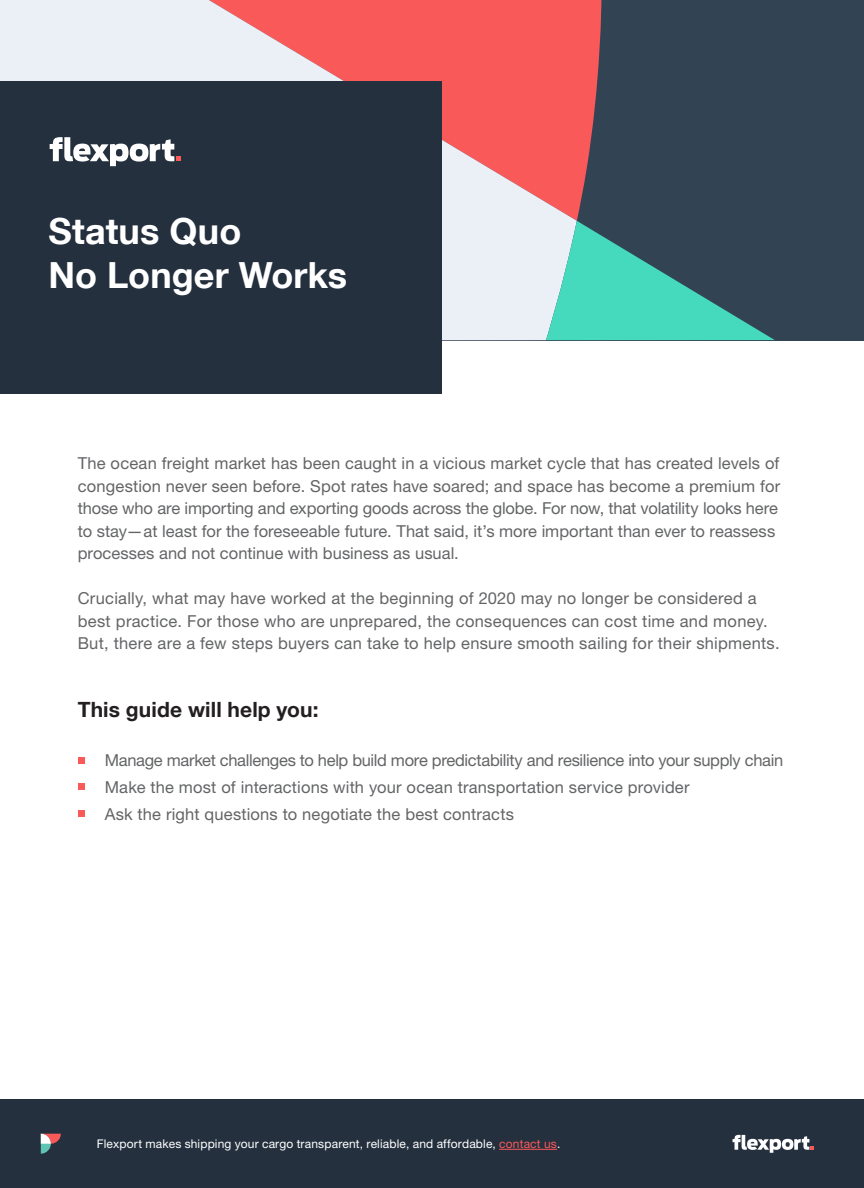
<style>
.page{position:relative;width:864px;height:1188px;background:#fff}
.page>*{position:absolute;margin:0;border:0;box-sizing:border-box;transform-origin:0 0}
.t1{font:700 36px/43.2px "Helvetica Neue LT Com";letter-spacing:.005em;color:#fff}
.t2{font:700 21px "Helvetica Neue LT Com";letter-spacing:.005em;color:#231f20}
.t3{font:16.5px/22.5px "Helvetica Neue LT Std";letter-spacing:.01em;color:#636466}
.t4{font:16.5px "Helvetica Neue LT Std";letter-spacing:-.02em;color:#636466}
.t5{font:12px "Helvetica Neue LT Std";letter-spacing:.015em;color:#fff}
.s1{color:#fa5959}
</style>
<div class="page">
<div style="left:0;top:1100px;width:864px;height:88px;background:#24303e"></div>
<div style="left:0;top:0;width:864px;height:340px;background:#324354"></div>
<svg style="left:577px;top:0;width:24px;height:220px;fill:#fa5959"></svg>
<svg style="left:0;top:0;width:577px;height:341px;background:#f0a5a8"></svg>
<div style="left:0;top:82px;width:441px;height:312px;background:#24303e"></div>
<svg style="left:546px;top:221px;width:229px;height:119px"></svg>
<svg style="left:50px;top:137px;width:131px;height:29px"></svg>
<svg style="left:733px;top:1135px;width:81px;height:18px"></svg>
<svg style="left:41px;top:1134px;width:20px;height:20px"></svg>
<div style="left:79px;top:757px;width:6px;height:7px;background:#fa5959"></div>
<div style="left:79px;top:783px;width:6px;height:7px;background:#fa5959"></div>
<svg style="left:79px;top:811px;width:6px;height:6px"></svg>
<hr style="left:499px;top:1149px;width:58px;height:1px;background:#fa5959">
<p class="t1" style="left:48px;top:209px;width:300px">Status Quo<br>No Longer Works</p>
<p class="t3" style="left:78px;top:452px;width:704px">The ocean freight market has been caught in a vicious market cycle that has created levels of congestion never seen before. Spot rates have soared; and space has become a premium for those who are importing and exporting goods across the globe. For now, that volatility looks here to stay—at least for the foreseeable future. That said, it’s more important than ever to reassess processes and not continue with business as usual.</p>
<p class="t3" style="left:78px;top:587px;width:703px">Crucially, what may have worked at the beginning of 2020 may no longer be considered a best practice. For those who are unprepared, the consequences can cost time and money.<br>But, there are a few steps buyers can take to help ensure smooth sailing for their shipments.</p>
<p class="t2" style="left:78px;top:696px;width:242px">This guide will help you:</p>
<p class="t4" style="left:78px;top:750px;width:707px">• Manage market challenges to help build more predictability and resilience into your supply chain</p>
<p class="t3" style="left:78px;top:776px;width:613px">• Make the most of interactions with your ocean transportation service provider</p>
<p class="t3" style="left:78px;top:803px;width:438px">• Ask the right questions to negotiate the best contracts</p>
<p class="t5" style="left:97px;top:1137px;width:465px">Flexport makes shipping your cargo transparent, reliable, and affordable, <span class="s1">contact us</span>.</p>
</div>
